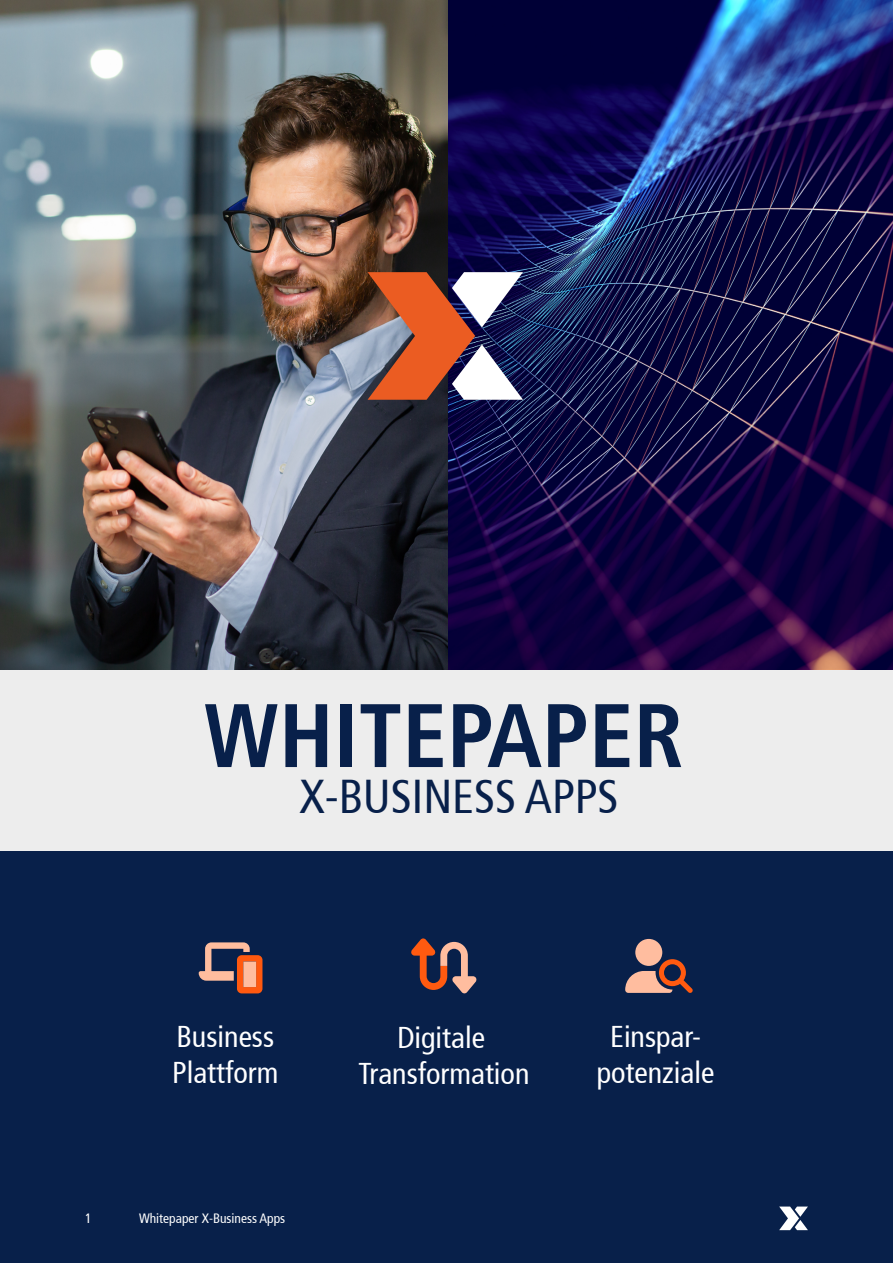
<style>
.page{position:relative;width:893px;height:1263px;background:#08204a}
.page>*{position:absolute;margin:0;border:0;box-sizing:border-box;transform-origin:0 0}
.t1{font:700 condensed 90px "Stroeer Frutiger";color:#08204a}
.t2{font:condensed 47.25px "Stroeer Frutiger";color:#08204a}
.t3{font:condensed 30px/36px "Stroeer Frutiger";color:#fff;text-align:center}
.t4{font:condensed 13.5px "Stroeer Frutiger";color:#fff}
</style>
<div class="page">
<svg style="left:779px;top:1206px;width:29px;height:24px"></svg>
<img style="left:0;top:0;width:893px;height:670px">
<div style="left:0;top:670px;width:893px;height:180px;background:#ededed"></div>
<img style="left:368px;top:272px;width:155px;height:128px">
<svg style="left:199px;top:942px;width:63px;height:51px"></svg>
<svg style="left:411px;top:938px;width:65px;height:55px"></svg>
<svg style="left:625px;top:939px;width:68px;height:54px"></svg>
<h1 class="t1" style="left:204px;top:682px;width:481px">WHITEPAPER</h1>
<h2 class="t2" style="left:299px;top:769px;width:321px">X-BUSINESS APPS</h2>
<p class="t3" style="left:172px;top:1019px;width:108px;text-align:left">Business<br>Plattform</p>
<p class="t3" style="left:358px;top:1020px;width:173px">Digitale<br>Transformation</p>
<p class="t4" style="left:85px;top:1211px;width:8px">1</p>
<p class="t4" style="left:139px;top:1211px;width:148px">Whitepaper X-Business Apps</p>
<p class="t3" style="left:597px;top:1018px;width:119px">Einspar&shy;potenziale</p>
</div>
